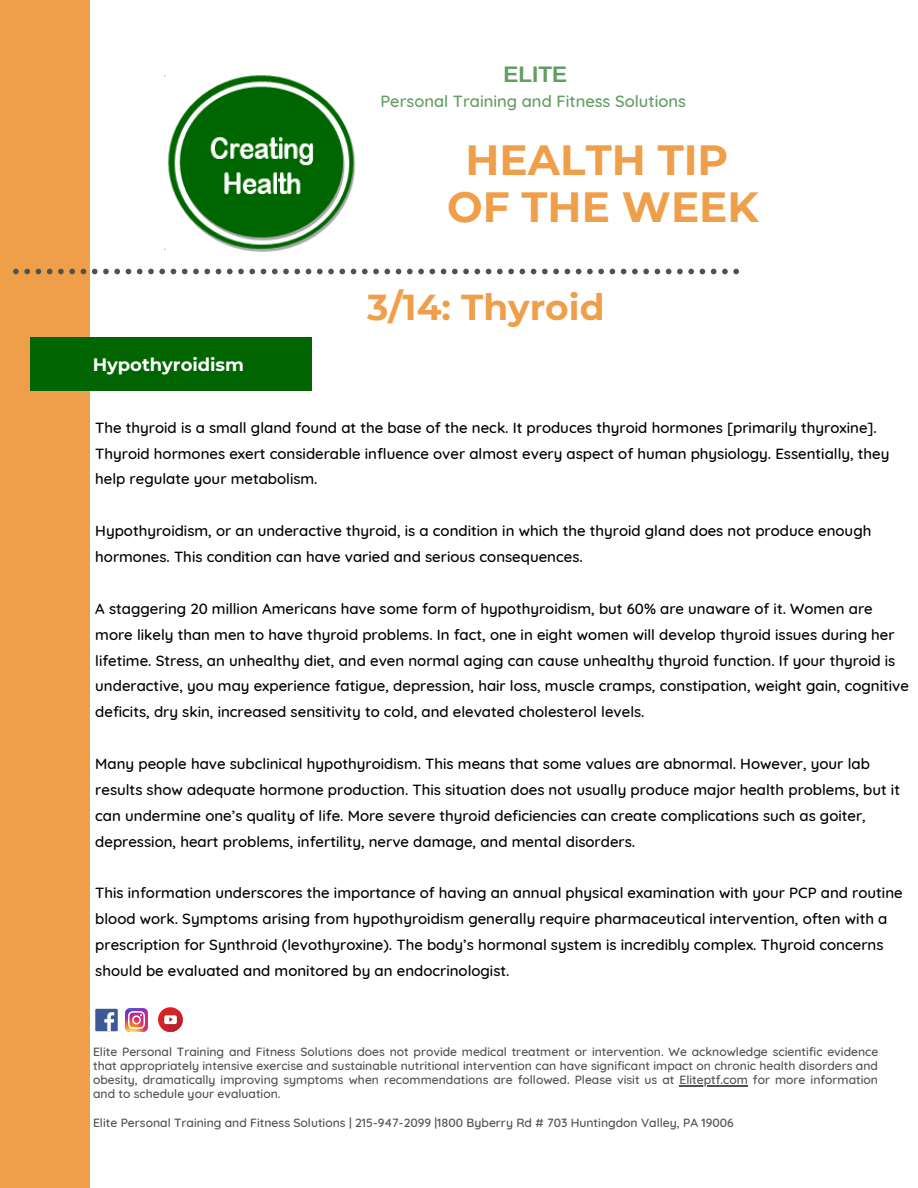
<style>
.page{position:relative;width:918px;height:1188px;background:#fff}
.page>*{position:absolute;margin:0;border:0;box-sizing:border-box;transform-origin:0 0}
.t1{font:700 42.15px "Montserrat";color:#ef9e4a}
.t2{font:700 36px "Montserrat";color:#ef9e4a}
.t3{font:700 22.5px "Arimo";color:#629d61}
.t4{font:700 18px "Montserrat";color:#fff}
.t5{font:500 16.5px "Quicksand";color:#629d61}
.t6{font:500 15px/25.8px "Quicksand";color:#000}
.t7{font:500 12.15px/14.1px "Quicksand";color:#4f524e;text-align:justify}
</style>
<div class="page">
<div style="left:0;top:0;width:90px;height:1188px;background:#ef9e4a"></div>
<div style="left:95px;top:1009px;width:23px;height:22px;background:#3d5a98"></div>
<svg style="left:104px;top:1012px;width:10px;height:19px"></svg>
<img style="left:125px;top:1009px;width:23px;height:22px">
<svg style="left:13px;top:269px;width:726px;height:5px"></svg>
<img style="left:164px;top:75px;width:192px;height:177px">
<div style="left:158px;top:1007px;width:25px;height:25px;background:#d42428;border-radius:50%"></div>
<svg style="left:162px;top:1011px;width:21px;height:21px"></svg>
<hr style="left:679px;top:1085px;width:69px;height:1px;background:#4f524e">
<div style="left:30px;top:337px;width:281px;height:54px;background:#016601"></div>
<p class="t3" style="left:504px;top:61px;width:65px">ELITE</p>
<p class="t5" style="left:380px;top:90px;width:307px">Personal Training and Fitness Solutions</p>
<p class="t1" style="left:466px;top:134px;width:264px">HEALTH TIP</p>
<p class="t1" style="left:447px;top:181px;width:313px">OF THE WEEK</p>
<p class="t4" style="left:93px;top:353px;width:153px">Hypothyroidism</p>
<p class="t2" style="left:367px;top:286px;width:239px">3/14: Thyroid</p>
<p class="t6" style="left:95px;top:414px;width:796px">The thyroid is a small gland found at the base of the neck. It produces thyroid hormones [primarily thyroxine].<br>Thyroid hormones exert considerable influence over almost every aspect of human physiology. Essentially, they help regulate your metabolism.</p>
<p class="t6" style="left:95px;top:518px;width:778px">Hypothyroidism, or an underactive thyroid, is a condition in which the thyroid gland does not produce enough hormones. This condition can have varied and serious consequences.</p>
<p class="t6" style="left:95px;top:595px;width:815px">A staggering 20 million Americans have some form of hypothyroidism, but 60% are unaware of it. Women are more likely than men to have thyroid problems. In fact, one in eight women will develop thyroid issues during her lifetime. Stress, an unhealthy diet, and even normal aging can cause unhealthy thyroid function. If your thyroid is underactive, you may experience fatigue, depression, hair loss, muscle cramps, constipation, weight gain, cognitive deficits, dry skin, increased sensitivity to cold, and elevated cholesterol levels.</p>
<p class="t6" style="left:95px;top:751px;width:806px">Many people have subclinical hypothyroidism. This means that some values are abnormal. However, your lab results show adequate hormone production. This situation does not usually produce major health problems, but it can undermine one’s quality of life. More severe thyroid deficiencies can create complications such as goiter, depression, heart problems, infertility, nerve damage, and mental disorders.</p>
<p class="t6" style="left:95px;top:880px;width:809px">This information underscores the importance of having an annual physical examination with your PCP and routine blood work. Symptoms arising from hypothyroidism generally require pharmaceutical intervention, often with a prescription for Synthroid (levothyroxine). The body’s hormonal system is incredibly complex. Thyroid concerns should be evaluated and monitored by an endocrinologist.</p>
<p class="t7" style="left:93px;top:1044px;width:787px">Elite Personal Training and Fitness Solutions does not provide medical treatment or intervention. We acknowledge scientific evidence that appropriately intensive exercise and sustainable nutritional intervention can have significant impact on chronic health disorders and obesity, dramatically improving symptoms when recommendations are followed. Please visit us at Eliteptf.com for more information and to schedule your evaluation.</p>
<p class="t7" style="left:93px;top:1115px;width:642px">Elite Personal Training and Fitness Solutions | 215-947-2099 |1800 Byberry Rd # 703 Huntingdon Valley, PA 19006</p>
</div>
